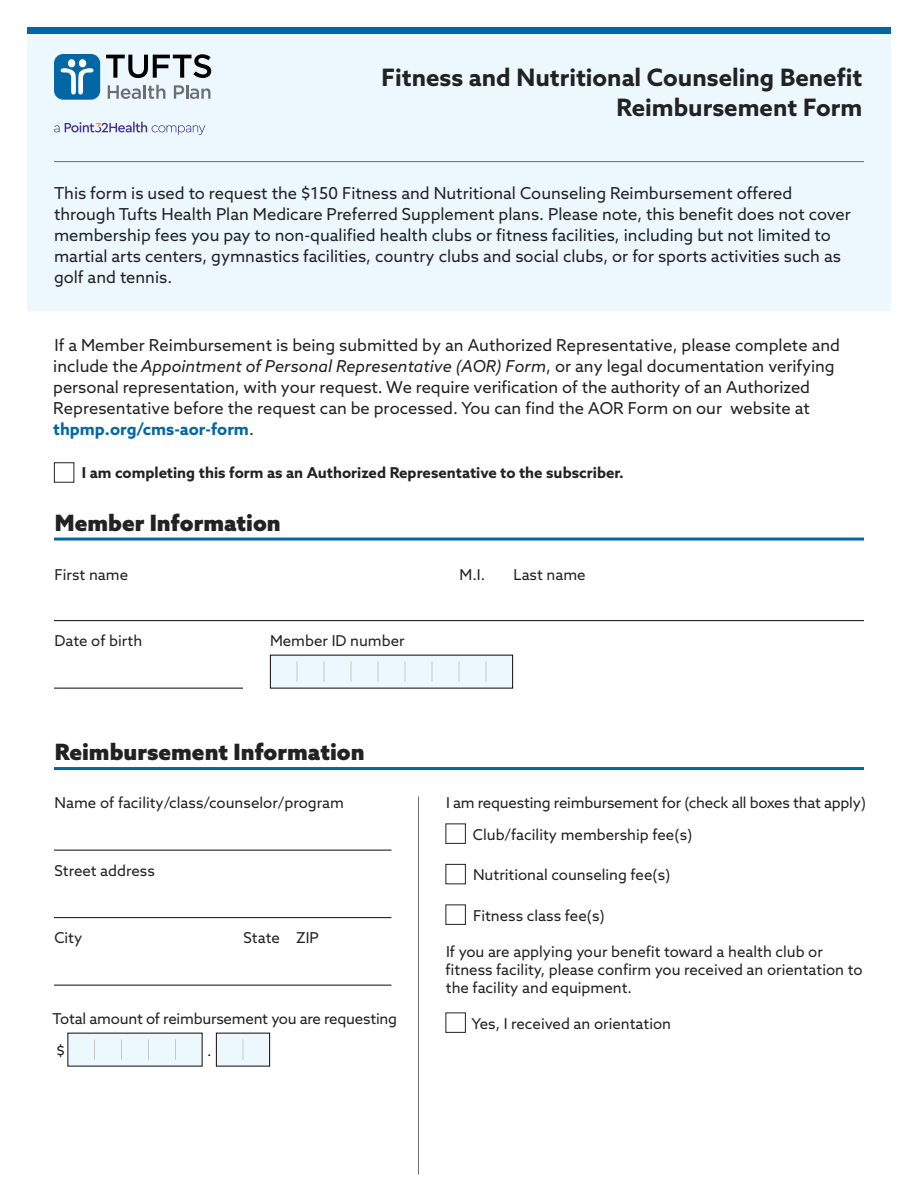
<style>
.page{position:relative;width:918px;height:1188px;background:#fff}
.page>*{position:absolute;margin:0;border:0;box-sizing:border-box;transform-origin:0 0}
.t1{font:700 24px/30px "Azo Sans";color:#222;text-align:right}
.t2{font:900 22.5px "Azo Sans";color:#222}
.t3{font:16.5px/21px "Azo Sans";color:#222223}
.t4{font:15px/18px "Azo Sans";color:#222223}
.t5{font:700 15px "Azo Sans";color:#222223}
.s1{font-style:italic}
.s2{font-weight:700;color:#0367a5}
</style>
<div class="page">
<hr style="left:54px;top:620px;width:810px;height:1px;background:#100906">
<hr style="left:54px;top:688px;width:189px;height:1px;background:#100906">
<div style="left:270px;top:655px;width:243px;height:33px;background:#ecf8fe"></div>
<svg style="left:297px;top:662px;width:1px;height:20px"></svg>
<svg style="left:378px;top:662px;width:1px;height:20px"></svg>
<svg style="left:432px;top:662px;width:1px;height:20px"></svg>
<svg style="left:459px;top:662px;width:1px;height:20px"></svg>
<svg style="left:486px;top:662px;width:1px;height:20px"></svg>
<svg style="left:324px;top:662px;width:1px;height:20px"></svg>
<svg style="left:351px;top:662px;width:1px;height:20px"></svg>
<svg style="left:405px;top:662px;width:1px;height:20px"></svg>
<div style="left:27px;top:27px;width:864px;height:283px;background:#ecf8fe"></div>
<div style="left:27px;top:27px;width:864px;height:7px;background:#0367a5"></div>
<div style="left:54px;top:462px;width:20px;height:21px;border:1px solid #222"></div>
<hr style="left:418px;top:796px;width:1px;height:378px;background:#6d6e71">
<hr style="left:54px;top:161px;width:810px;height:1px;background:#6d6e71">
<svg style="left:54px;top:122px;width:151px;height:13px"></svg>
<svg style="left:106px;top:54px;width:105px;height:24px"></svg>
<svg style="left:108px;top:85px;width:57px;height:14px"></svg>
<svg style="left:174px;top:85px;width:37px;height:14px"></svg>
<div style="left:54px;top:54px;width:46px;height:46px;background:#0367a5;border-radius:9px"></div>
<div style="left:79px;top:59px;width:7px;height:8px;background:#fff;border-radius:50%"></div>
<svg style="left:61px;top:68px;width:32px;height:27px"></svg>
<div style="left:68px;top:59px;width:7px;height:8px;background:#fff;border-radius:50%"></div>
<hr style="left:54px;top:767px;width:810px;height:3px;background:#0367a5">
<hr style="left:54px;top:538px;width:810px;height:3px;background:#0367a5">
<hr style="left:54px;top:850px;width:338px;height:1px;background:#100906">
<hr style="left:54px;top:917px;width:338px;height:1px;background:#100906">
<hr style="left:54px;top:985px;width:338px;height:1px;background:#100906">
<div style="left:446px;top:824px;width:20px;height:20px;border:1px solid #222"></div>
<div style="left:446px;top:864px;width:20px;height:20px;border:1px solid #222"></div>
<div style="left:446px;top:904px;width:20px;height:21px;border:1px solid #222"></div>
<div style="left:68px;top:1033px;width:134px;height:33px;background:#ecf8fe"></div>
<svg style="left:94px;top:1040px;width:1px;height:20px"></svg>
<svg style="left:175px;top:1040px;width:1px;height:20px"></svg>
<svg style="left:121px;top:1040px;width:1px;height:20px"></svg>
<svg style="left:148px;top:1040px;width:1px;height:20px"></svg>
<div style="left:216px;top:1033px;width:54px;height:33px;background:#ecf8fe;border:1px solid #100906"></div>
<svg style="left:243px;top:1040px;width:1px;height:20px"></svg>
<div style="left:446px;top:1012px;width:20px;height:21px;border:1px solid #222"></div>
<h1 class="t1" style="left:382px;top:62px;width:482px">Fitness and Nutritional Counseling Benefit<br>Reimbursement Form</h1>
<p class="t3" style="left:54px;top:183px;width:798px">This form is used to request the $150 Fitness and Nutritional Counseling Reimbursement offered through Tufts Health Plan Medicare Preferred Supplement plans. Please note, this benefit does not cover membership fees you pay to non-qualified health clubs or fitness facilities, including but not limited to martial arts centers, gymnastics facilities, country clubs and social clubs, or for sports activities such as golf and tennis.</p>
<p class="t3" style="left:53px;top:334px;width:788px">If a Member Reimbursement is being submitted by an Authorized Representative, please complete and include the <span class="s1">Appointment of Personal Representative (AOR) Form</span>, or any legal documentation verifying personal representation, with your request. We require verification of the authority of an Authorized Representative before the request can be processed. You can find the AOR Form on our website at <span class="s2">thpmp.org/cms-aor-form</span>.</p>
<p class="t5" style="left:82px;top:463px;width:544px">I am completing this form as an Authorized Representative to the subscriber.</p>
<h2 class="t2" style="left:55px;top:508px;width:228px">Member Information</h2>
<p class="t4" style="left:55px;top:566px;width:75px">First name</p>
<p class="t4" style="left:460px;top:566px;width:27px">M.I.</p>
<p class="t4" style="left:514px;top:566px;width:74px">Last name</p>
<p class="t4" style="left:55px;top:632px;width:89px">Date of birth</p>
<p class="t4" style="left:270px;top:632px;width:136px">Member ID number</p>
<h2 class="t2" style="left:55px;top:737px;width:311px">Reimbursement Information</h2>
<p class="t4" style="left:55px;top:794px;width:291px">Name of facility/class/counselor/program</p>
<p class="t4" style="left:54px;top:861px;width:102px">Street address</p>
<p class="t4" style="left:54px;top:929px;width:30px">City</p>
<p class="t4" style="left:243px;top:929px;width:77px">State ZIP</p>
<p class="t4" style="left:446px;top:794px;width:422px">I am requesting reimbursement for (check all boxes that apply)</p>
<p class="t4" style="left:473px;top:825px;width:221px">Club/facility membership fee(s)</p>
<p class="t4" style="left:473px;top:866px;width:199px">Nutritional counseling fee(s)</p>
<p class="t4" style="left:473px;top:906px;width:133px">Fitness class fee(s)</p>
<p class="t4" style="left:446px;top:942px;width:418px">If you are applying your benefit toward a health club or fitness facility, please confirm you received an orientation to the facility and equipment.</p>
<p class="t4" style="left:53px;top:1010px;width:346px">Total amount of reimbursement you are requesting</p>
<p class="t4" style="left:472px;top:1014px;width:201px">Yes, I received an orientation</p>
<p class="t4" style="left:56px;top:1041px;width:10px">$</p>
<p class="t4" style="left:207px;top:1041px;width:6px">.</p>
</div>
